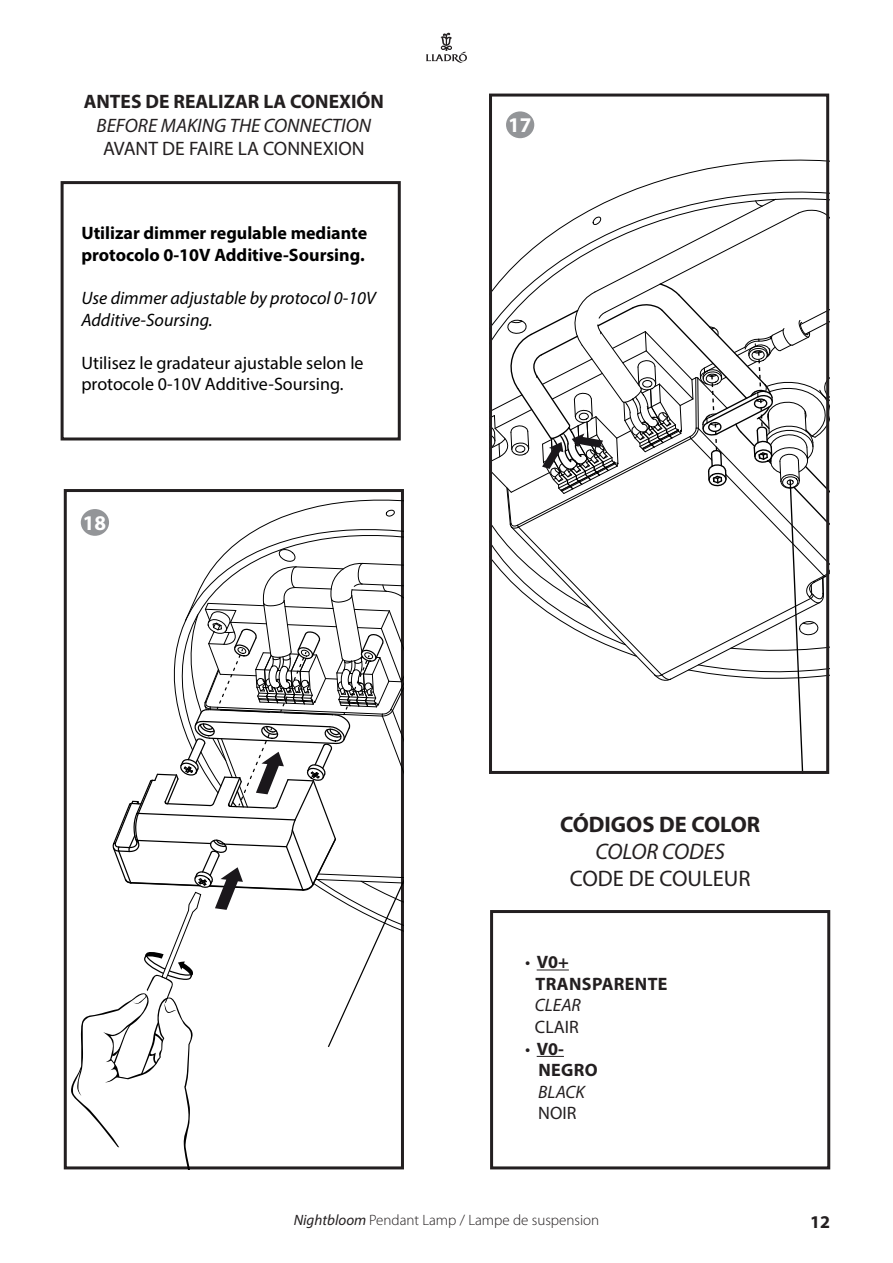
<style>
.page{position:relative;width:893px;height:1263px;background:#fff}
.page>*{position:absolute;margin:0;border:0;box-sizing:border-box;transform-origin:0 0}
.t1{font:700 22.5px "Myriad Pro";color:#231f20}
.t2{font:22.5px "Myriad Pro";color:#231f20}
.t3{font:italic 22.5px "Myriad Pro";color:#231f20}
.t4{font:700 21px "Myriad Pro";color:#fff}
.t5{font:700 19.5px/23.4px "Myriad Pro";color:#231f20;text-align:center}
.t6{font:18px/21.6px "Myriad Pro";color:#000001}
.t7{font:700 18px/21.6px "Myriad Pro";color:#000001}
.t8{font:italic 18px/21.6px "Myriad Pro";color:#000001}
.t9{font:700 18px "Myriad Pro";letter-spacing:.02em;color:#231f20}
.t10{font:italic 18px "Myriad Pro";color:#231f20}
.t11{font:18px "Myriad Pro";color:#231f20}
.t12{font:300 15px "Myriad Pro";color:#231f20}
.s1{font-weight:400;font-style:italic}
.s2{font-weight:400}
</style>
<div class="page">
<svg style="left:426px;top:33px;width:41px;height:30px"></svg>
<svg style="left:614px;top:159px;width:211px;height:39px"></svg>
<svg style="left:493px;top:198px;width:332px;height:572px"></svg>
<div style="left:489px;top:94px;width:340px;height:680px;border:3px solid #231f20"></div>
<div style="left:490px;top:910px;width:340px;height:259px;border:3px solid #231f20"></div>
<hr style="left:537px;top:969px;width:32px;height:1px;background:#231f20">
<svg style="left:537px;top:1056px;width:27px;height:1px"></svg>
<svg style="left:229px;top:499px;width:175px;height:50px"></svg>
<svg style="left:70px;top:549px;width:334px;height:620px"></svg>
<div style="left:506px;top:111px;width:28px;height:27px;background:#939598;border-radius:50%"></div>
<div style="left:81px;top:509px;width:28px;height:27px;background:#939598;border-radius:50%"></div>
<div style="left:61px;top:181px;width:340px;height:259px;border:3px solid #231f20"></div>
<p class="t5" style="left:84px;top:89px;width:302px">ANTES DE REALIZAR LA CONEXIÓN<br><span class="s1">BEFORE MAKING THE CONNECTION<br></span><span class="s2">AVANT DE FAIRE LA CONNEXION</span></p>
<p class="t7" style="left:81px;top:222px;width:287px">Utilizar dimmer regulable mediante protocolo 0-10V Additive-Soursing.</p>
<p class="t8" style="left:81px;top:287px;width:296px">Use dimmer adjustable by protocol 0-10V<br>Additive-Soursing.</p>
<p class="t6" style="left:81px;top:352px;width:284px">Utilisez le gradateur ajustable selon le protocole 0-10V Additive-Soursing.</p>
<p class="t4" style="left:83px;top:509px;width:25px">18</p>
<p class="t4" style="left:508px;top:111px;width:25px">17</p>
<p class="t1" style="left:560px;top:809px;width:202px">CÓDIGOS DE COLOR</p>
<p class="t3" style="left:595px;top:837px;width:131px">COLOR CODES</p>
<p class="t2" style="left:570px;top:864px;width:182px">CODE DE COULEUR</p>
<p class="t9" style="left:525px;top:950px;width:45px"><span class="s1">•</span> V0+</p>
<p class="t9" style="left:536px;top:972px;width:133px">TRANSPARENTE</p>
<p class="t10" style="left:535px;top:994px;width:48px">CLEAR</p>
<p class="t11" style="left:535px;top:1016px;width:45px">CLAIR</p>
<p class="t9" style="left:525px;top:1037px;width:40px"><span class="s1">•</span> V0-</p>
<p class="t9" style="left:538px;top:1058px;width:61px">NEGRO</p>
<p class="t10" style="left:538px;top:1081px;width:48px">BLACK</p>
<p class="t11" style="left:538px;top:1102px;width:40px">NOIR</p>
<p class="t12" style="left:294px;top:1212px;width:307px"><span class="s1">Nightbloom</span> Pendant Lamp / Lampe de suspension</p>
<p class="t9" style="left:810px;top:1210px;width:21px">12</p>
</div>
